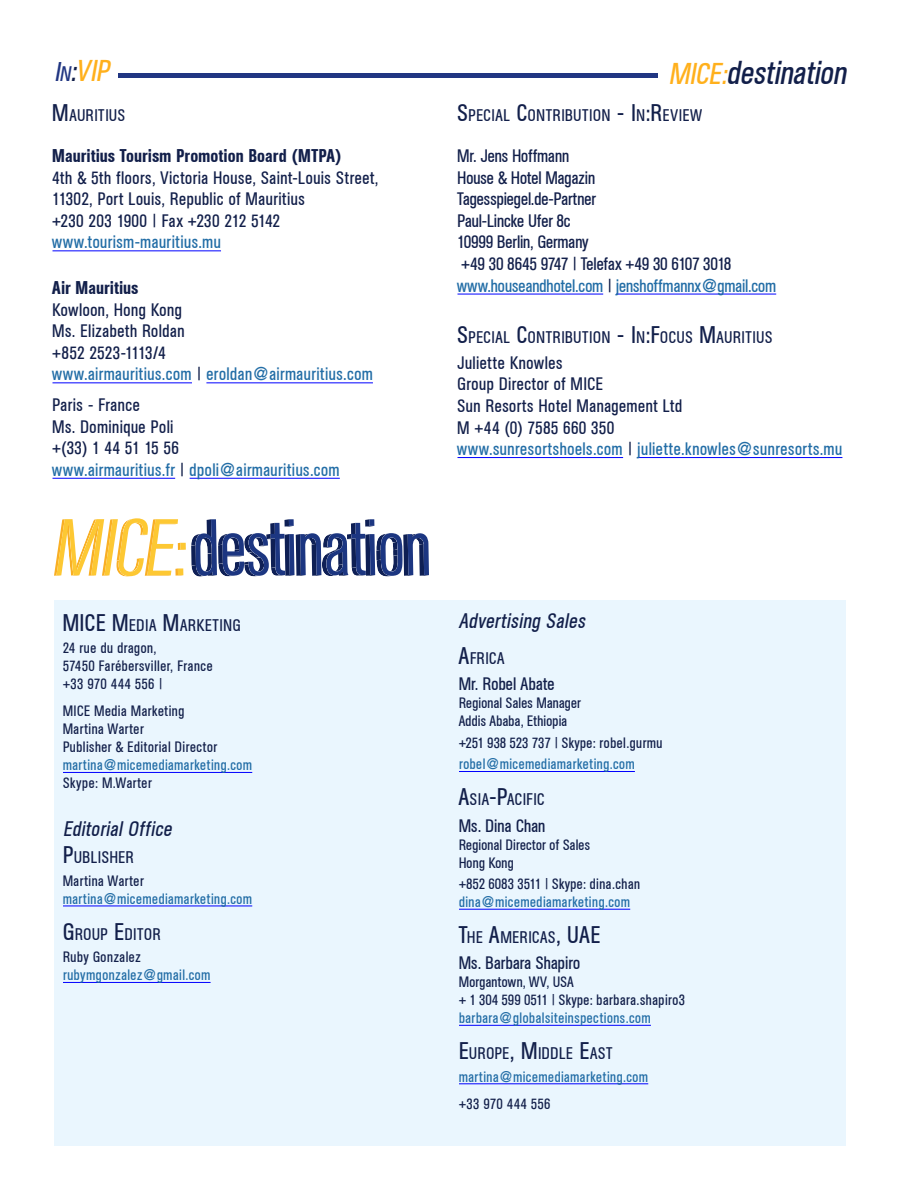
<style>
.page{position:relative;width:900px;height:1200px;background:#fff}
.page>*{position:absolute;margin:0;border:0;box-sizing:border-box;transform-origin:0 0}
.t1{font:italic 33px "Agba Condensed Normal";color:#121f4a}
.t2{font:italic 30px "Agba Condensed Normal";color:#ffb01c}
.t3{font:italic 21px "Agba Condensed Normal";color:#121f4a}
.t4{font:18px/21.6px "Agba Condensed Normal";letter-spacing:.02em;color:#121f4a}
.t5{font:18px/21.6px "Agba Condensed Normal";letter-spacing:-.01em;color:#121f4a}
.t6{font:18px "Agba Condensed Medium Normal";letter-spacing:.025em;color:#121f4a}
.t7{font:18px "Agba Condensed Normal";color:#121f4a}
.t8{font:18px "Agba Condensed Normal";letter-spacing:.025em;color:#226da6}
.t9{font:16.8px "Agba Condensed Normal";letter-spacing:.03em;color:#121f4a}
.t10{font:15px/18px "Agba Condensed Normal";letter-spacing:.025em;color:#121f4a}
.t11{font:15px "Agba Condensed Normal";letter-spacing:.03em;color:#226da6}
.s1{font-size:27px;color:#213682}
.s2{font-size:21px;color:#213682}
.s3{color:#121f4a}
.s4{font-size:24px}
.s5{color:#226da6}
.s6{font-size:30px;color:#ffb01c}
</style>
<div class="page">
<hr style="left:118px;top:73px;width:540px;height:4px;background:#213682">
<hr style="left:52px;top:250px;width:169px;height:1px;background:#00f">
<hr style="left:52px;top:382px;width:140px;height:1px;background:#00f">
<hr style="left:206px;top:382px;width:167px;height:1px;background:#00f">
<hr style="left:52px;top:478px;width:123px;height:1px;background:#00f">
<hr style="left:190px;top:478px;width:150px;height:1px;background:#00f">
<hr style="left:458px;top:294px;width:145px;height:1px;background:#00f">
<hr style="left:616px;top:294px;width:160px;height:1px;background:#00f">
<hr style="left:458px;top:457px;width:165px;height:1px;background:#00f">
<hr style="left:638px;top:457px;width:204px;height:1px;background:#00f">
<div style="left:54px;top:600px;width:792px;height:546px;background:#eaf6fe"></div>
<hr style="left:63px;top:772px;width:189px;height:1px;background:#00f">
<hr style="left:63px;top:906px;width:189px;height:1px;background:#00f">
<hr style="left:63px;top:982px;width:148px;height:1px;background:#00f">
<hr style="left:459px;top:771px;width:176px;height:1px;background:#00f">
<hr style="left:459px;top:909px;width:171px;height:1px;background:#00f">
<hr style="left:459px;top:1025px;width:192px;height:1px;background:#00f">
<hr style="left:459px;top:1084px;width:189px;height:1px;background:#00f">
<svg style="left:54px;top:518px;width:375px;height:59px"></svg>
<h2 class="t2" style="left:54px;top:54px;width:62px"><span class="s1">I</span><span class="s2">n</span><span class="s3">:</span>VIP</h2>
<p class="t9" style="left:52px;top:106px;width:74px"><span class="s4">M</span>AURITIUS</p>
<p class="t6" style="left:52px;top:146px;width:291px">Mauritius Tourism Promotion Board (MTPA)</p>
<p class="t4" style="left:52px;top:167px;width:328px">4th &amp; 5th floors, Victoria House, Saint-Louis Street,<br>11302, Port Louis, Republic of Mauritius<br>+230 203 1900 | Fax +230 212 5142</p>
<p class="t8" style="left:52px;top:232px;width:170px">www.tourism-mauritius.mu</p>
<p class="t6" style="left:52px;top:278px;width:88px">Air Mauritius</p>
<p class="t4" style="left:52px;top:299px;width:322px">Kowloon, Hong Kong<br>Ms. Elizabeth Roldan<br>+852 2523-1113/4<br><span class="s5">www.airmauritius.com</span> | <span class="s5">eroldan@airmauritius.com</span></p>
<p class="t4" style="left:52px;top:394px;width:289px">Paris - France<br>Ms. Dominique Poli<br>+(33) 1 44 51 15 56<br><span class="s5">www.airmauritius.fr</span> | <span class="s5">dpoli@airmauritius.com</span></p>
<p class="t9" style="left:63px;top:616px;width:178px"><span class="s4">MICE M</span>EDIA <span class="s4">M</span>ARKETING</p>
<p class="t10" style="left:63px;top:639px;width:151px">24 rue du dragon,<br>57450 Farébersviller, France +33 970 444 556 |</p>
<p class="t10" style="left:63px;top:702px;width:156px">MICE Media Marketing<br>Martina Warter<br>Publisher &amp; Editorial Director</p>
<p class="t11" style="left:63px;top:757px;width:191px">martina@micemediamarketing.com</p>
<p class="t10" style="left:63px;top:774px;width:90px">Skype: M.Warter</p>
<p class="t3" style="left:63px;top:817px;width:114px">Editorial Office</p>
<p class="t9" style="left:63px;top:848px;width:72px"><span class="s4">P</span>UBLISHER</p>
<p class="t10" style="left:63px;top:872px;width:82px">Martina Warter</p>
<p class="t11" style="left:63px;top:890px;width:191px">martina@micemediamarketing.com</p>
<p class="t9" style="left:63px;top:925px;width:99px"><span class="s4">G</span>ROUP <span class="s4">E</span>DITOR</p>
<p class="t10" style="left:63px;top:948px;width:79px">Ruby Gonzalez</p>
<p class="t11" style="left:63px;top:967px;width:149px">rubymgonzalez@gmail.com</p>
<h1 class="t1" style="left:669px;top:54px;width:185px"><span class="s6">MICE:</span>destination</h1>
<p class="t9" style="left:458px;top:106px;width:246px"><span class="s4">S</span>PECIAL <span class="s4">C</span>ONTRIBUTION <span class="s4">- I</span>N<span class="s4">:R</span>EVIEW</p>
<p class="t5" style="left:458px;top:145px;width:320px">Mr. Jens Hoffmann<br>House &amp; Hotel Magazin<br>Tagesspiegel.de-Partner<br>Paul-Lincke Ufer 8c<br>10999 Berlin, Germany<br>+49 30 8645 9747 | Telefax +49 30 6107 3018 <span class="s5">www.houseandhotel.com</span> | <span class="s5">jenshoffmannx@gmail.com</span></p>
<p class="t9" style="left:458px;top:327px;width:317px"><span class="s4">S</span>PECIAL <span class="s4">C</span>ONTRIBUTION <span class="s4">- I</span> N<span class="s4">:F</span>OCUS <span class="s4">M</span>AURITIUS</p>
<p class="t4" style="left:458px;top:352px;width:386px">Juliette Knowles<br>Group Director of MICE<br>Sun Resorts Hotel Management Ltd<br>M +44 (0) 7585 660 350<br><span class="s5">www.sunresortshoels.com</span> | <span class="s5">juliette.knowles@sunresorts.mu</span></p>
<p class="t3" style="left:459px;top:609px;width:132px">Advertising Sales</p>
<p class="t9" style="left:459px;top:649px;width:47px"><span class="s4">A</span>FRICA</p>
<p class="t7" style="left:459px;top:674px;width:97px">Mr. Robel Abate</p>
<p class="t10" style="left:459px;top:694px;width:123px">Regional Sales Manager<br>Addis Ababa, Ethiopia</p>
<p class="t10" style="left:459px;top:734px;width:205px">+251 938 523 737 | Skype: robel.gurmu</p>
<p class="t11" style="left:459px;top:756px;width:177px">robel@micemediamarketing.com</p>
<p class="t9" style="left:459px;top:790px;width:87px"><span class="s4">A</span>SIA<span class="s4">-P</span>ACIFIC</p>
<p class="t7" style="left:459px;top:815px;width:88px">Ms. Dina Chan</p>
<p class="t10" style="left:459px;top:835px;width:133px">Regional Director of Sales<br>Hong Kong</p>
<p class="t10" style="left:459px;top:875px;width:183px">+852 6083 3511 | Skype: dina.chan</p>
<p class="t11" style="left:459px;top:893px;width:173px">dina@micemediamarketing.com</p>
<p class="t9" style="left:459px;top:928px;width:143px"><span class="s4">T</span>HE <span class="s4">A</span>MERICAS<span class="s4">, UAE</span></p>
<p class="t7" style="left:459px;top:953px;width:123px">Ms. Barbara Shapiro</p>
<p class="t10" style="left:459px;top:973px;width:228px">Morgantown, WV, USA<br>+ 1 304 599 0511 | Skype: barbara.shapiro3</p>
<p class="t11" style="left:459px;top:1010px;width:193px">barbara@globalsiteinspections.com</p>
<p class="t9" style="left:459px;top:1044px;width:155px"><span class="s4">E</span>UROPE<span class="s4">, M</span>IDDLE <span class="s4">E</span>AST</p>
<p class="t11" style="left:459px;top:1068px;width:191px">martina@micemediamarketing.com</p>
<p class="t10" style="left:459px;top:1095px;width:93px">+33 970 444 556</p>
</div>
